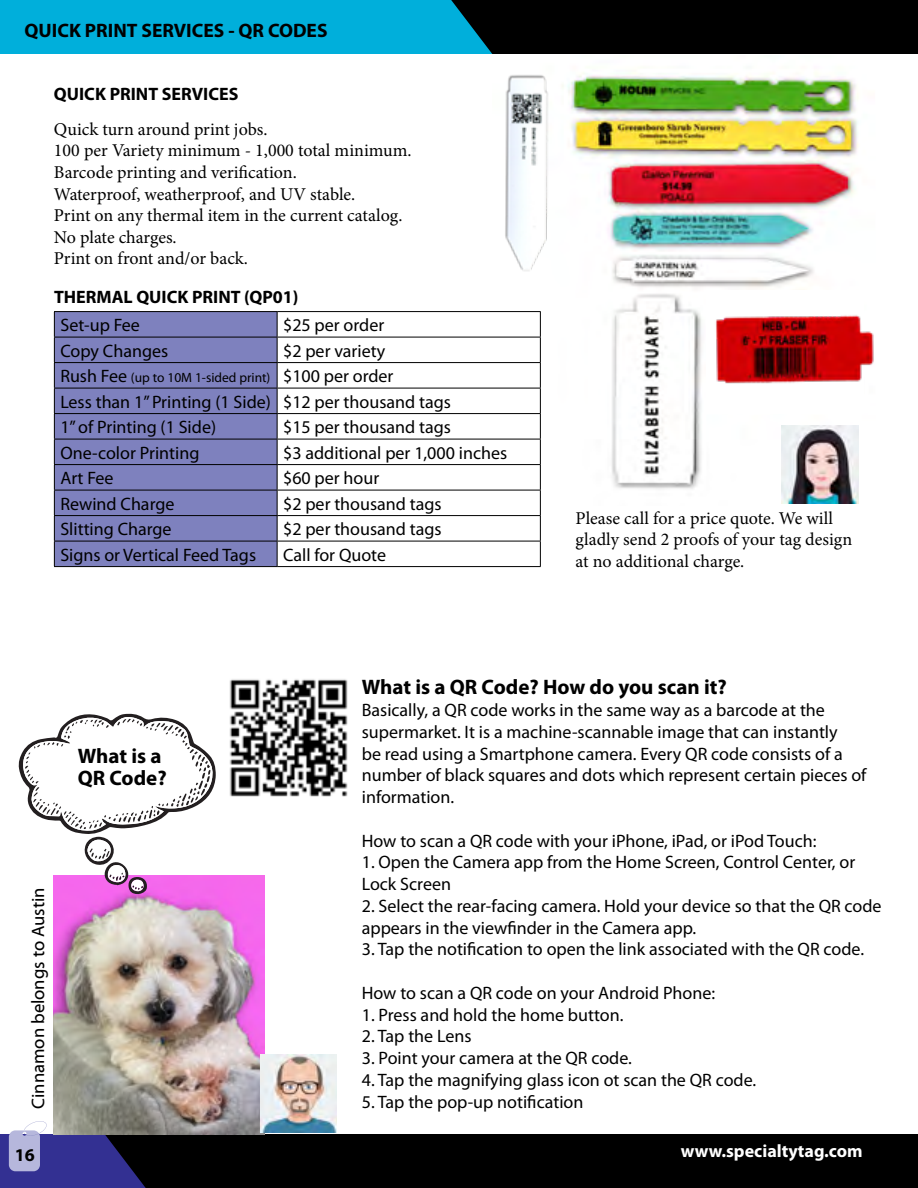
<style>
.page{position:relative;width:918px;height:1188px;background:#000}
.page>*{position:absolute;margin:0;border:0;box-sizing:border-box;transform-origin:0 0}
.t1{font:700 21px/21.8px "Myriad Pro";color:#000}
.t2{font:700 19.5px "Myriad Pro";color:#000}
.t3{font:18px/21.8px "Myriad Pro";color:#000}
.t4{font:18px/21.6px "Minion Pro";color:#000}
.t5{font:700 18px "Myriad Pro";color:#000}
.t6{font:18px "Myriad Web Pro";color:#000}
.t7{font:700 18px "Myriad Pro";color:#fff}
.t8{font:13.5px "Myriad Pro";color:#000}
.s1{font-size:18px}
</style>
<div class="page">
<div style="left:0;top:0;width:493px;height:54px;background:#00afdb"></div>
<div style="left:0;top:54px;width:918px;height:1080px;background:#fff"></div>
<svg style="left:0;top:1121px;width:146px;height:67px"></svg>
<img style="left:492px;top:72px;width:367px;height:433px">
<div style="left:55px;top:312px;width:222px;height:254px;background:#7e81be"></div>
<hr style="left:54px;top:311px;width:223px;height:1px;background:#000">
<hr style="left:277px;top:311px;width:264px;height:1px;background:#000">
<hr style="left:54px;top:337px;width:223px;height:1px;background:#000">
<hr style="left:277px;top:337px;width:264px;height:1px;background:#000">
<hr style="left:54px;top:362px;width:223px;height:1px;background:#000">
<hr style="left:277px;top:362px;width:264px;height:1px;background:#000">
<hr style="left:54px;top:388px;width:223px;height:1px;background:#000">
<hr style="left:277px;top:388px;width:264px;height:1px;background:#000">
<hr style="left:54px;top:413px;width:223px;height:1px;background:#000">
<hr style="left:277px;top:413px;width:264px;height:1px;background:#000">
<hr style="left:54px;top:439px;width:223px;height:1px;background:#000">
<hr style="left:277px;top:439px;width:264px;height:1px;background:#000">
<hr style="left:54px;top:464px;width:223px;height:1px;background:#000">
<hr style="left:277px;top:464px;width:264px;height:1px;background:#000">
<hr style="left:54px;top:490px;width:223px;height:1px;background:#000">
<hr style="left:277px;top:490px;width:264px;height:1px;background:#000">
<hr style="left:54px;top:515px;width:223px;height:1px;background:#000">
<hr style="left:277px;top:515px;width:264px;height:1px;background:#000">
<hr style="left:54px;top:541px;width:223px;height:1px;background:#000">
<svg style="left:54px;top:312px;width:1px;height:254px"></svg>
<hr style="left:277px;top:541px;width:264px;height:1px;background:#000">
<svg style="left:277px;top:312px;width:1px;height:254px"></svg>
<svg style="left:540px;top:312px;width:1px;height:254px"></svg>
<hr style="left:54px;top:566px;width:223px;height:1px;background:#000">
<hr style="left:277px;top:566px;width:264px;height:1px;background:#000">
<img style="left:498px;top:72px;width:58px;height:206px">
<img style="left:229px;top:679px;width:119px;height:118px">
<img style="left:53px;top:876px;width:212px;height:259px">
<svg style="left:18px;top:713px;width:198px;height:181px"></svg>
<div style="left:706px;top:290px;width:157px;height:124px;background:#fff"></div>
<img style="left:716px;top:315px;width:158px;height:69px">
<img style="left:260px;top:1055px;width:77px;height:78px">
<img style="left:782px;top:426px;width:76px;height:78px">
<p class="t2" style="left:25px;top:18px;width:304px">QUICK PRINT SERVICES - QR CODES</p>
<p class="t5" style="left:54px;top:83px;width:186px">QUICK PRINT SERVICES</p>
<p class="t4" style="left:54px;top:118px;width:359px">Quick turn around print jobs.<br>100 per Variety minimum - 1,000 total minimum.<br>Barcode printing and verification.<br>Waterproof, weatherproof, and UV stable.<br>Print on any thermal item in the current catalog.<br>No plate charges.<br>Print on front and/or back.</p>
<p class="t5" style="left:54px;top:285px;width:246px">THERMAL QUICK PRINT (QP01)</p>
<p class="t3" style="left:60px;top:314px;width:81px">Set-up Fee</p>
<p class="t3" style="left:283px;top:314px;width:103px">$25 per order</p>
<p class="t3" style="left:60px;top:339px;width:109px">Copy Changes</p>
<p class="t3" style="left:283px;top:339px;width:104px">$2 per variety</p>
<p class="t8" style="left:60px;top:369px;width:335px"><span class="s1">Rush Fee</span> (up to 10M 1-sided print) <span class="s1">$100 per order</span></p>
<p class="t3" style="left:60px;top:389px;width:392px;line-height:25.5px">Less than 1” Printing (1 Side) $12 per thousand tags<br>1” of Printing (1 Side)</p>
<p class="t3" style="left:283px;top:416px;width:169px">$15 per thousand tags</p>
<p class="t3" style="left:60px;top:441px;width:141px">One-color Printing</p>
<p class="t3" style="left:283px;top:441px;width:226px">$3 additional per 1,000 inches</p>
<p class="t3" style="left:60px;top:467px;width:55px">Art Fee</p>
<p class="t3" style="left:283px;top:467px;width:98px">$60 per hour</p>
<p class="t3" style="left:60px;top:492px;width:116px">Rewind Charge</p>
<p class="t3" style="left:283px;top:492px;width:160px">$2 per thousand tags</p>
<p class="t3" style="left:60px;top:518px;width:113px">Slitting Charge</p>
<p class="t3" style="left:283px;top:518px;width:160px">$2 per thousand tags</p>
<p class="t3" style="left:60px;top:543px;width:197px">Signs or Vertical Feed Tags</p>
<p class="t3" style="left:283px;top:543px;width:105px">Call for Quote</p>
<p class="t4" style="left:576px;top:507px;width:278px">Please call for a price quote. We will gladly send 2 proofs of your tag design at no additional charge.</p>
<p class="t1" style="left:78px;top:744px;width:90px">What is a<br>QR Code?</p>
<p class="t6" style="left:28px;top:1109px;width:223px;rotate:-90deg">Cinnamon belongs to Austin</p>
<p class="t1" style="left:362px;top:676px;width:367px">What is a QR Code? How do you scan it?</p>
<p class="t3" style="left:362px;top:699px;width:506px">Basically, a QR code works in the same way as a barcode at the supermarket. It is a machine-scannable image that can instantly<br>be read using a Smartphone camera. Every QR code consists of a number of black squares and dots which represent certain pieces of information.</p>
<p class="t3" style="left:362px;top:829px;width:456px">How to scan a QR code with your iPhone, iPad, or iPod Touch:</p>
<p class="t3" style="left:362px;top:851px;width:495px">1. Open the Camera app from the Home Screen, Control Center, or<br>Lock Screen</p>
<p class="t3" style="left:362px;top:895px;width:521px">2. Select the rear-facing camera. Hold your device so that the QR code appears in the viewfinder in the Camera app.</p>
<p class="t3" style="left:362px;top:938px;width:504px">3. Tap the notification to open the link associated with the QR code.</p>
<p class="t3" style="left:362px;top:982px;width:355px">How to scan a QR code on your Android Phone:</p>
<p class="t3" style="left:362px;top:1003px;width:263px">1. Press and hold the home button.</p>
<p class="t3" style="left:362px;top:1025px;width:111px">2. Tap the Lens</p>
<p class="t3" style="left:362px;top:1047px;width:272px">3. Point your camera at the QR code.</p>
<p class="t3" style="left:362px;top:1069px;width:396px">4. Tap the magnifying glass icon ot scan the QR code.</p>
<p class="t3" style="left:362px;top:1090px;width:223px">5. Tap the pop-up notification</p>
<p class="t5" style="left:15px;top:1143px;width:21px">16</p>
<p class="t7" style="left:681px;top:1139px;width:184px">www.specialtytag.com</p>
</div>
